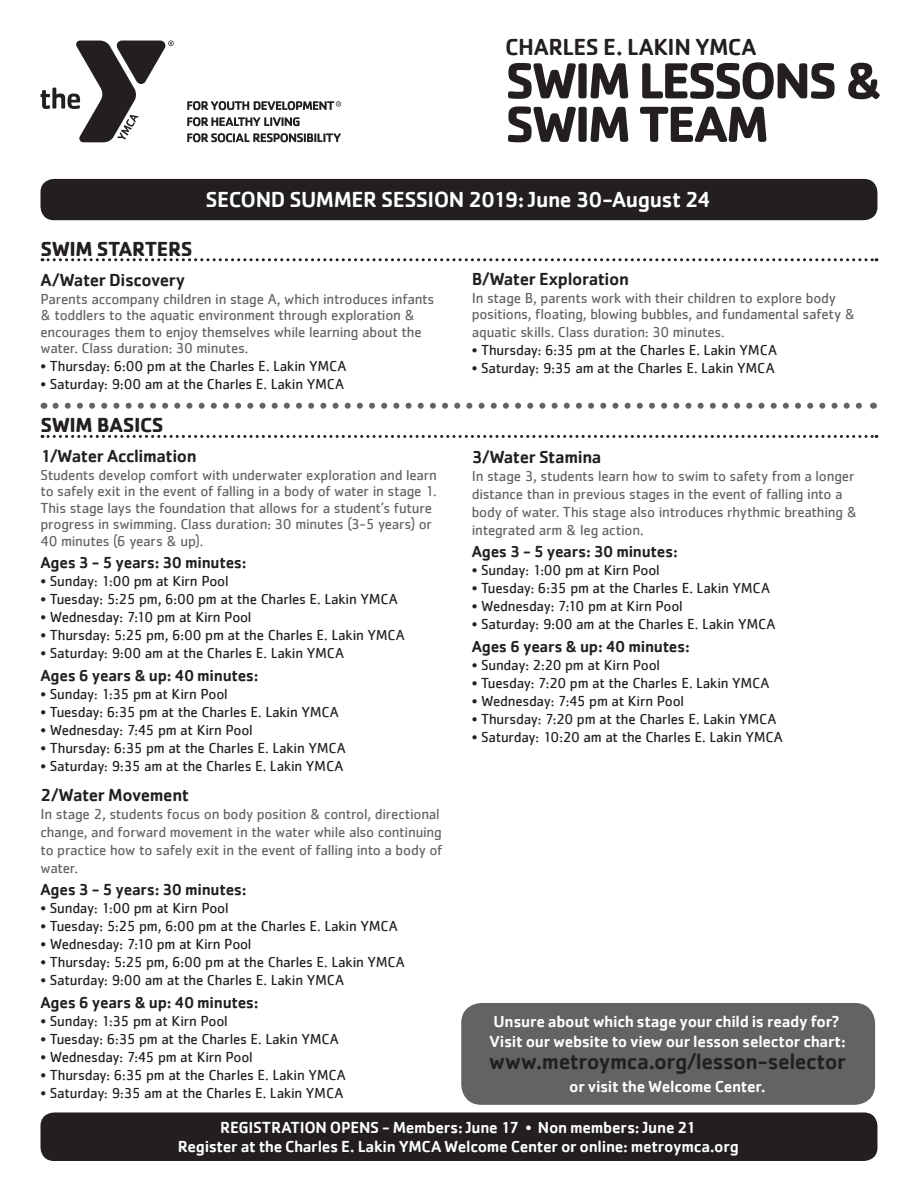
<style>
.page{position:relative;width:918px;height:1188px;background:#fff}
.page>*{position:absolute;margin:0;border:0;box-sizing:border-box;transform-origin:0 0}
.t1{font:700 52.5px/43.5px "Cachet";letter-spacing:-.055em;color:#231f20}
.t2{font:500 24px "Cachet";letter-spacing:-.015em;color:#231f20}
.t3{font:500 22.5px "Cachet";letter-spacing:-.02em;color:#fff}
.t4{font:500 22.5px "Cachet";letter-spacing:-.025em;color:#231f20}
.t5{font:700 21px "Cachet";letter-spacing:-.02em;color:#231f20}
.t6{font:500 18px "Cachet";letter-spacing:-.025em;color:#231f20}
.t7{font:500 16.5px "Cachet";letter-spacing:-.015em;color:#fff}
.t8{font:500 16.5px "Cachet";letter-spacing:-.02em;color:#231f20}
.t9{font:15px "Cachet";letter-spacing:-.015em;color:#231f20}
.t10{font:15px/16.5px "Cachet";letter-spacing:-.015em;color:#636366}
.s1{font-weight:400}
</style>
<div class="page">
<svg style="left:41px;top:40px;width:133px;height:102px"></svg>
<svg style="left:187px;top:117px;width:113px;height:9px"></svg>
<svg style="left:187px;top:133px;width:154px;height:9px"></svg>
<svg style="left:187px;top:101px;width:154px;height:9px"></svg>
<div style="left:40px;top:1112px;width:838px;height:49px;background:#231f20;border-radius:14px"></div>
<div style="left:40px;top:179px;width:838px;height:41px;background:#231f20;border-radius:14px"></div>
<svg style="left:42px;top:258px;width:835px;height:3px"></svg>
<div style="left:461px;top:1003px;width:414px;height:102px;background:#636366;border-radius:20px"></div>
<svg style="left:56px;top:403px;width:806px;height:6px"></svg>
<svg style="left:42px;top:435px;width:835px;height:3px"></svg>
<p class="t2" style="left:505px;top:32px;width:253px">CHARLES E. LAKIN YMCA</p>
<p class="t1" style="left:505px;top:57px;width:378px">SWIM LESSONS &amp;<br>SWIM TEAM</p>
<p class="t3" style="left:206px;top:186px;width:507px">SECOND SUMMER SESSION 2019: June 30-August 24</p>
<p class="t5" style="left:40px;top:235px;width:154px">SWIM STARTERS</p>
<p class="t6" style="left:40px;top:268px;width:146px">A/Water Discovery</p>
<p class="t10" style="left:40px;top:290px;width:395px">Parents accompany children in stage A, which introduces infants &amp; toddlers to the aquatic environment through exploration &amp; encourages them to enjoy themselves while learning about the water. Class duration: 30 minutes.</p>
<p class="t9" style="left:40px;top:357px;width:308px">• Thursday: 6:00 pm at the Charles E. Lakin YMCA</p>
<p class="t9" style="left:40px;top:375px;width:305px">• Saturday: 9:00 am at the Charles E. Lakin YMCA</p>
<p class="t5" style="left:40px;top:411px;width:125px">SWIM BASICS</p>
<p class="t6" style="left:40px;top:445px;width:158px">1/Water Acclimation</p>
<p class="t10" style="left:40px;top:466px;width:398px">Students develop comfort with underwater exploration and learn to safely exit in the event of falling in a body of water in stage 1.<br>This stage lays the foundation that allows for a student’s future progress in swimming. Class duration: 30 minutes (3-5 years) or 40 minutes (6 years &amp; up).</p>
<p class="t8" style="left:40px;top:553px;width:208px">Ages 3 - 5 years: 30 minutes:</p>
<p class="t9" style="left:40px;top:572px;width:190px">• Sunday: 1:00 pm at Kirn Pool</p>
<p class="t9" style="left:40px;top:590px;width:359px">• Tuesday: 5:25 pm, 6:00 pm at the Charles E. Lakin YMCA</p>
<p class="t9" style="left:40px;top:608px;width:213px">• Wednesday: 7:10 pm at Kirn Pool</p>
<p class="t9" style="left:40px;top:626px;width:366px">• Thursday: 5:25 pm, 6:00 pm at the Charles E. Lakin YMCA</p>
<p class="t9" style="left:40px;top:644px;width:305px">• Saturday: 9:00 am at the Charles E. Lakin YMCA</p>
<p class="t8" style="left:40px;top:665px;width:220px">Ages 6 years &amp; up: 40 minutes:</p>
<p class="t9" style="left:40px;top:685px;width:189px">• Sunday: 1:35 pm at Kirn Pool</p>
<p class="t9" style="left:40px;top:703px;width:300px">• Tuesday: 6:35 pm at the Charles E. Lakin YMCA</p>
<p class="t9" style="left:40px;top:721px;width:214px">• Wednesday: 7:45 pm at Kirn Pool</p>
<p class="t9" style="left:40px;top:739px;width:307px">• Thursday: 6:35 pm at the Charles E. Lakin YMCA</p>
<p class="t9" style="left:40px;top:757px;width:304px">• Saturday: 9:35 am at the Charles E. Lakin YMCA</p>
<p class="t6" style="left:40px;top:784px;width:150px">2/Water Movement</p>
<p class="t10" style="left:40px;top:804px;width:403px;line-height:18px">In stage 2, students focus on body position &amp; control, directional change, and forward movement in the water while also continuing to practice how to safely exit in the event of falling into a body of water.</p>
<p class="t8" style="left:40px;top:880px;width:208px">Ages 3 - 5 years: 30 minutes:</p>
<p class="t9" style="left:40px;top:899px;width:190px">• Sunday: 1:00 pm at Kirn Pool</p>
<p class="t9" style="left:40px;top:917px;width:359px">• Tuesday: 5:25 pm, 6:00 pm at the Charles E. Lakin YMCA</p>
<p class="t9" style="left:40px;top:935px;width:213px">• Wednesday: 7:10 pm at Kirn Pool</p>
<p class="t9" style="left:40px;top:953px;width:366px">• Thursday: 5:25 pm, 6:00 pm at the Charles E. Lakin YMCA</p>
<p class="t9" style="left:40px;top:971px;width:305px">• Saturday: 9:00 am at the Charles E. Lakin YMCA</p>
<p class="t8" style="left:40px;top:992px;width:220px">Ages 6 years &amp; up: 40 minutes:</p>
<p class="t9" style="left:40px;top:1012px;width:189px">• Sunday: 1:35 pm at Kirn Pool</p>
<p class="t9" style="left:40px;top:1030px;width:300px">• Tuesday: 6:35 pm at the Charles E. Lakin YMCA</p>
<p class="t9" style="left:40px;top:1048px;width:214px">• Wednesday: 7:45 pm at Kirn Pool</p>
<p class="t9" style="left:40px;top:1066px;width:307px">• Thursday: 6:35 pm at the Charles E. Lakin YMCA</p>
<p class="t9" style="left:40px;top:1084px;width:304px">• Saturday: 9:35 am at the Charles E. Lakin YMCA</p>
<p class="t6" style="left:472px;top:268px;width:159px">B/Water Exploration</p>
<p class="t10" style="left:472px;top:289px;width:385px">In stage B, parents work with their children to explore body positions, floating, blowing bubbles, and fundamental safety &amp;</p>
<p class="t10" style="left:472px;top:324px;width:255px">aquatic skills. Class duration: 30 minutes.</p>
<p class="t9" style="left:472px;top:342px;width:307px">• Thursday: 6:35 pm at the Charles E. Lakin YMCA</p>
<p class="t9" style="left:472px;top:360px;width:304px">• Saturday: 9:35 am at the Charles E. Lakin YMCA</p>
<p class="t6" style="left:472px;top:446px;width:131px">3/Water Stamina</p>
<p class="t10" style="left:472px;top:466px;width:387px;line-height:18px">In stage 3, students learn how to swim to safety from a longer distance than in previous stages in the event of falling into a body of water. This stage also introduces rhythmic breathing &amp; integrated arm &amp; leg action.</p>
<p class="t8" style="left:472px;top:541px;width:208px">Ages 3 - 5 years: 30 minutes:</p>
<p class="t9" style="left:472px;top:561px;width:190px">• Sunday: 1:00 pm at Kirn Pool</p>
<p class="t9" style="left:472px;top:579px;width:300px">• Tuesday: 6:35 pm at the Charles E. Lakin YMCA</p>
<p class="t9" style="left:472px;top:597px;width:213px">• Wednesday: 7:10 pm at Kirn Pool</p>
<p class="t9" style="left:472px;top:615px;width:305px">• Saturday: 9:00 am at the Charles E. Lakin YMCA</p>
<p class="t8" style="left:472px;top:636px;width:220px">Ages 6 years &amp; up: 40 minutes:</p>
<p class="t9" style="left:472px;top:656px;width:190px">• Sunday: 2:20 pm at Kirn Pool</p>
<p class="t9" style="left:472px;top:674px;width:299px">• Tuesday: 7:20 pm at the Charles E. Lakin YMCA</p>
<p class="t9" style="left:472px;top:692px;width:214px">• Wednesday: 7:45 pm at Kirn Pool</p>
<p class="t9" style="left:472px;top:710px;width:306px">• Thursday: 7:20 pm at the Charles E. Lakin YMCA</p>
<p class="t9" style="left:472px;top:728px;width:313px">• Saturday: 10:20 am at the Charles E. Lakin YMCA</p>
<p class="t7" style="left:494px;top:1012px;width:348px">Unsure about which stage your child is ready for?</p>
<p class="t7" style="left:489px;top:1031px;width:358px">Visit our website to view our lesson selector chart:</p>
<p class="t4" style="left:489px;top:1048px;width:359px">www.metroymca.org/lesson-selector</p>
<p class="t7" style="left:569px;top:1076px;width:198px">or visit the Welcome Center.</p>
<p class="t7" style="left:220px;top:1117px;width:478px">REGISTRATION OPENS - Members: June 17 <span class="s1">•</span> Non members: June 21</p>
<p class="t7" style="left:178px;top:1137px;width:562px">Register at the Charles E. Lakin YMCA Welcome Center or online: metroymca.org</p>
</div>
